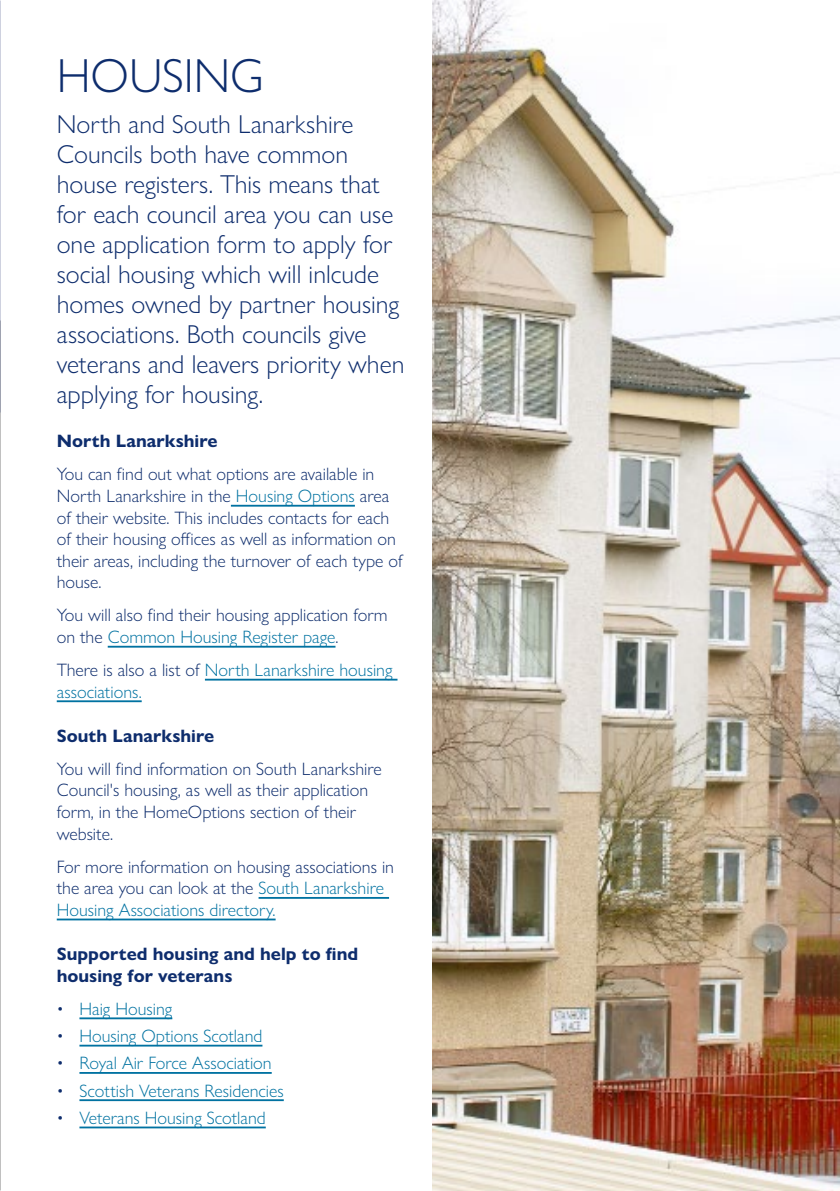
<style>
.page{position:relative;width:840px;height:1191px;background:#fff}
.page>*{position:absolute;margin:0;border:0;box-sizing:border-box;transform-origin:0 0}
.t1{font:300 48px "Gill Sans Nova";color:#0e2d6d}
.t2{font:300 26px/30px "Gill Sans Nova";color:#0e2d6d}
.t3{font:300 18px/21.6px "Gill Sans Nova";color:#0e2d6d}
.t4{font:300 18px/21.6px "Gill Sans Nova";color:#0072a1}
.t5{font:700 18px/21.6px "Gill Sans Nova";color:#0e2d6d}
.s1{color:#0072a1}
.s2{color:#0e2d6d}
</style>
<div class="page">
<img style="left:0;top:320px;width:1px;height:871px">
<hr style="left:231px;top:505px;width:124px;height:1px;background:#0072a1">
<hr style="left:108px;top:646px;width:227px;height:1px;background:#0072a1">
<hr style="left:205px;top:678px;width:192px;height:2px;background:#0072a1">
<hr style="left:57px;top:700px;width:85px;height:2px;background:#0072a1">
<hr style="left:258px;top:897px;width:131px;height:1px;background:#0072a1">
<hr style="left:57px;top:918px;width:218px;height:2px;background:#0072a1">
<hr style="left:79px;top:1017px;width:93px;height:2px;background:#0072a1">
<hr style="left:79px;top:1044px;width:183px;height:2px;background:#0072a1">
<hr style="left:79px;top:1072px;width:192px;height:1px;background:#0072a1">
<hr style="left:79px;top:1099px;width:204px;height:2px;background:#0072a1">
<hr style="left:79px;top:1126px;width:186px;height:2px;background:#0072a1">
<img style="left:432px;top:0;width:407px;height:1191px">
<h1 class="t1" style="left:57px;top:46px;width:209px">HOUSING</h1>
<p class="t2" style="left:57px;top:109px;width:349px">North and South Lanarkshire<br>Councils both have common house registers. This means that for each council area you can use one application form to apply for social housing which will inlcude homes owned by partner housing associations. Both councils give veterans and leavers priority when applying for housing.</p>
<p class="t5" style="left:57px;top:430px;width:162px">North Lanarkshire</p>
<p class="t3" style="left:57px;top:463px;width:347px">You can find out what options are available in North Lanarkshire in the <span class="s1">Housing Options</span> area of their website. This includes contacts for each of their housing offices as well as information on their areas, including the turnover of each type of house.</p>
<p class="t3" style="left:57px;top:604px;width:332px">You will also find their housing application form on the <span class="s1">Common Housing Register page</span>.</p>
<p class="t4" style="left:57px;top:659px;width:337px"><span class="s2">There is also a list of</span> North Lanarkshire housing associations.</p>
<p class="t5" style="left:57px;top:725px;width:159px">South Lanarkshire</p>
<p class="t3" style="left:57px;top:757px;width:326px">You will find information on South Lanarkshire Council's housing, as well as their application form, in the HomeOptions section of their website.</p>
<p class="t3" style="left:57px;top:855px;width:338px">For more information on housing associations in the area you can look at the <span class="s1">South Lanarkshire<br>Housing Associations directory.</span></p>
<p class="t5" style="left:57px;top:943px;width:303px">Supported housing and help to find housing for veterans</p>
<p class="t4" style="left:57px;top:997px;width:117px"><span class="s2">•</span> Haig Housing</p>
<p class="t4" style="left:57px;top:1024px;width:207px"><span class="s2">•</span> Housing Options Scotland</p>
<p class="t4" style="left:57px;top:1052px;width:216px"><span class="s2">•</span> Royal Air Force Association</p>
<p class="t4" style="left:57px;top:1079px;width:228px"><span class="s2">•</span> Scottish Veterans Residencies</p>
<p class="t4" style="left:57px;top:1106px;width:210px"><span class="s2">•</span> Veterans Housing Scotland</p>
</div>
